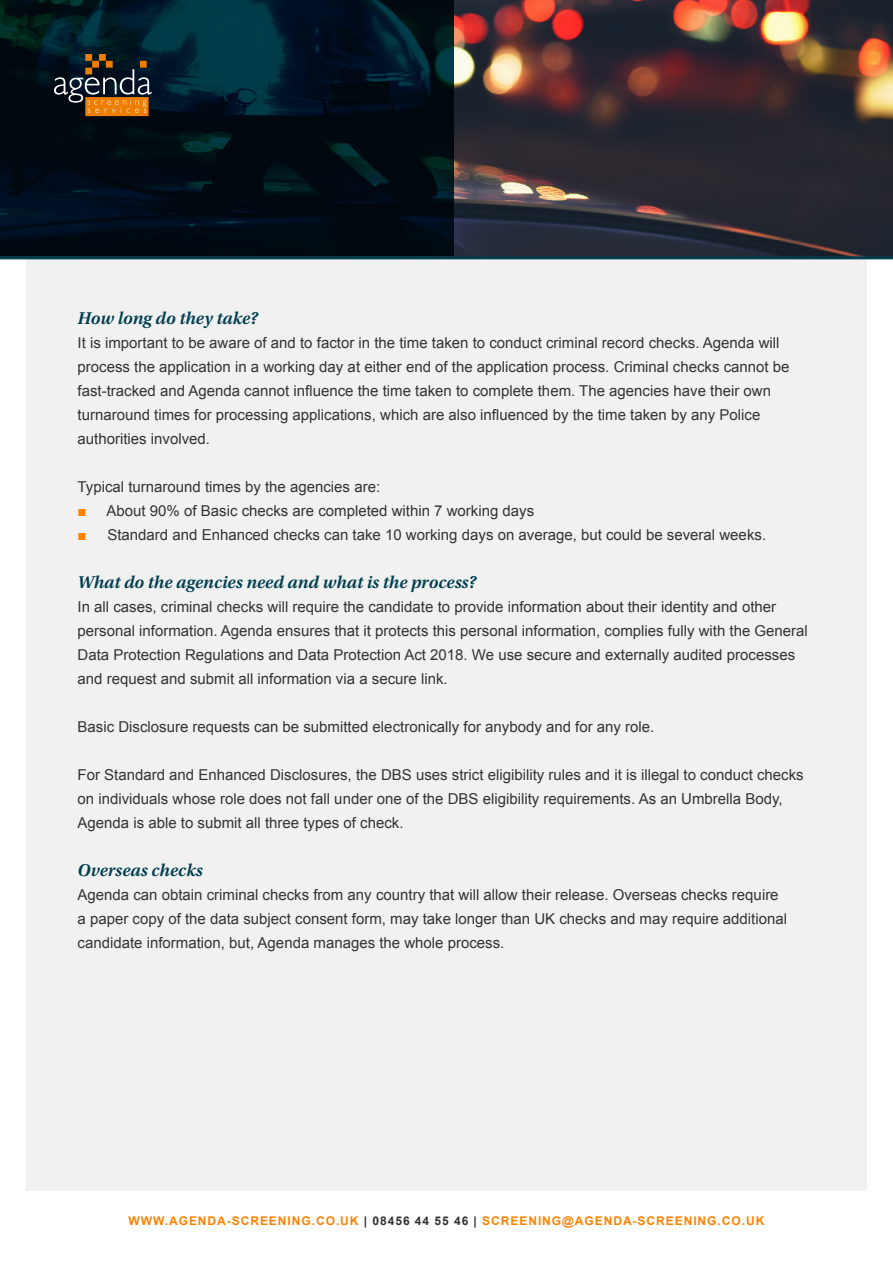
<style>
.page{position:relative;width:893px;height:1263px;background:#fff}
.page>*{position:absolute;margin:0;border:0;box-sizing:border-box;transform-origin:0 0}
.t1{font:italic 600 18px "Utopia Std";color:#003e50}
.t2{font:15px/24px "Arial";color:#333}
.t3{font:700 12px "Arial";letter-spacing:.08em;color:#ff8200}
.s1{color:#ff8200}
.s2{color:#333}
</style>
<div class="page">
<div style="left:26px;top:28px;width:841px;height:1163px;background:#f2f1f1"></div>
<img style="left:454px;top:0;width:439px;height:256px">
<svg style="left:0;top:0;width:454px;height:256px;fill:#000b14"></svg>
<svg style="left:54px;top:54px;width:98px;height:62px"></svg>
<hr style="left:0;top:256px;width:893px;height:3px;background:#003e50">
<p class="t1" style="left:78px;top:308px;width:182px">How long do they take?</p>
<p class="t2" style="left:78px;top:330px;width:713px">It is important to be aware of and to factor in the time taken to conduct criminal record checks. Agenda will process the application in a working day at either end of the application process. Criminal checks cannot be fast-tracked and Agenda cannot influence the time taken to complete them. The agencies have their own turnaround times for processing applications, which are also influenced by the time taken by any Police authorities involved.</p>
<p class="t2" style="left:78px;top:474px;width:304px">Typical turnaround times by the agencies are:</p>
<p class="t2" style="left:78px;top:498px;width:458px"><span class="s1">■</span> About 90% of Basic checks are completed within 7 working days</p>
<p class="t2" style="left:78px;top:522px;width:690px"><span class="s1">■</span> Standard and Enhanced checks can take 10 working days on average, but could be several weeks.</p>
<p class="t1" style="left:78px;top:572px;width:400px">What do the agencies need and what is the process?</p>
<p class="t2" style="left:78px;top:594px;width:732px">In all cases, criminal checks will require the candidate to provide information about their identity and other personal information. Agenda ensures that it protects this personal information, complies fully with the General Data Protection Regulations and Data Protection Act 2018. We use secure and externally audited processes and request and submit all information via a secure link.</p>
<p class="t2" style="left:78px;top:714px;width:578px">Basic Disclosure requests can be submitted electronically for anybody and for any role.</p>
<p class="t2" style="left:78px;top:762px;width:728px">For Standard and Enhanced Disclosures, the DBS uses strict eligibility rules and it is illegal to conduct checks on individuals whose role does not fall under one of the DBS eligibility requirements. As an Umbrella Body,<br>Agenda is able to submit all three types of check.</p>
<p class="t1" style="left:78px;top:860px;width:127px">Overseas checks</p>
<p class="t2" style="left:78px;top:882px;width:711px">Agenda can obtain criminal checks from any country that will allow their release. Overseas checks require a paper copy of the data subject consent form, may take longer than UK checks and may require additional candidate information, but, Agenda manages the whole process.</p>
<p class="t3" style="left:129px;top:1213px;width:637px">WWW.AGENDA-SCREENING.CO.UK <span class="s2">| 08456 44 55 46 |</span> SCREENING@AGENDA-SCREENING.CO.UK</p>
</div>
